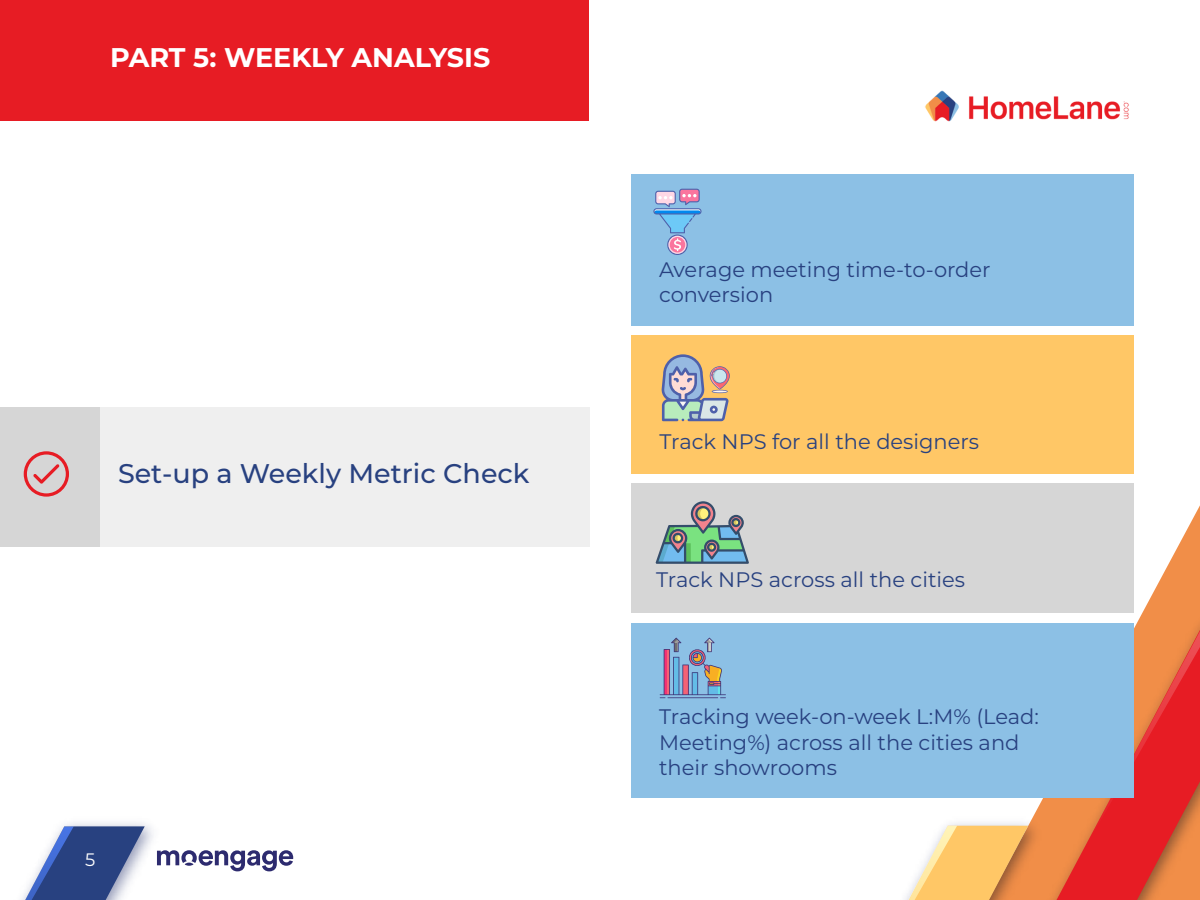
<style>
.page{position:relative;width:1200px;height:900px;background:#fff}
.page>*{position:absolute;margin:0;border:0;box-sizing:border-box;transform-origin:0 0}
.t1{font:500 27px "Montserrat";color:#284180}
.t2{font:700 27px "Montserrat";color:#fff}
.t3{font:21px/25.2px "Montserrat";color:#284180}
.t4{font:18px "Montserrat";color:#fff}
</style>
<div class="page">
<svg style="left:18px;top:826px;width:127px;height:74px"></svg>
<img style="left:925px;top:90px;width:204px;height:32px">
<div style="left:0;top:0;width:588px;height:120px;background:#e71c24"></div>
<svg style="left:988px;top:505px;width:212px;height:293px"></svg>
<img style="left:1001px;top:607px;width:199px;height:293px">
<svg style="left:1056px;top:621px;width:144px;height:279px;background:#e74e35"></svg>
<svg style="left:157px;top:850px;width:136px;height:21px"></svg>
<div style="left:99px;top:407px;width:491px;height:139px;background:#efefef"></div>
<div style="left:0;top:407px;width:99px;height:139px;background:#d6d6d6"></div>
<img style="left:949px;top:812px;width:101px;height:88px">
<svg style="left:905px;top:825px;width:123px;height:75px"></svg>
<svg style="left:24px;top:451px;width:45px;height:45px"></svg>
<div style="left:632px;top:483px;width:502px;height:129px;background:#d6d6d6"></div>
<div style="left:632px;top:174px;width:502px;height:152px;background:#8cc0e5"></div>
<div style="left:632px;top:335px;width:502px;height:138px;background:#ffc766"></div>
<div style="left:632px;top:623px;width:502px;height:174px;background:#8cc0e5"></div>
<svg style="left:653px;top:189px;width:48px;height:66px"></svg>
<svg style="left:655px;top:501px;width:94px;height:63px"></svg>
<svg style="left:661px;top:354px;width:69px;height:67px"></svg>
<svg style="left:660px;top:637px;width:66px;height:61px"></svg>
<p class="t2" style="left:110px;top:38px;width:382px">PART 5: WEEKLY ANALYSIS</p>
<p class="t1" style="left:118px;top:454px;width:413px">Set-up a Weekly Metric Check</p>
<p class="t4" style="left:85px;top:846px;width:12px">5</p>
<p class="t3" style="left:659px;top:256px;width:333px">Average meeting time-to-order conversion</p>
<p class="t3" style="left:659px;top:428px;width:321px">Track NPS for all the designers</p>
<p class="t3" style="left:656px;top:566px;width:311px">Track NPS across all the cities</p>
<p class="t3" style="left:659px;top:703px;width:381px">Tracking week-on-week L:M% (Lead:<br>Meeting%) across all the cities and their showrooms</p>
</div>
